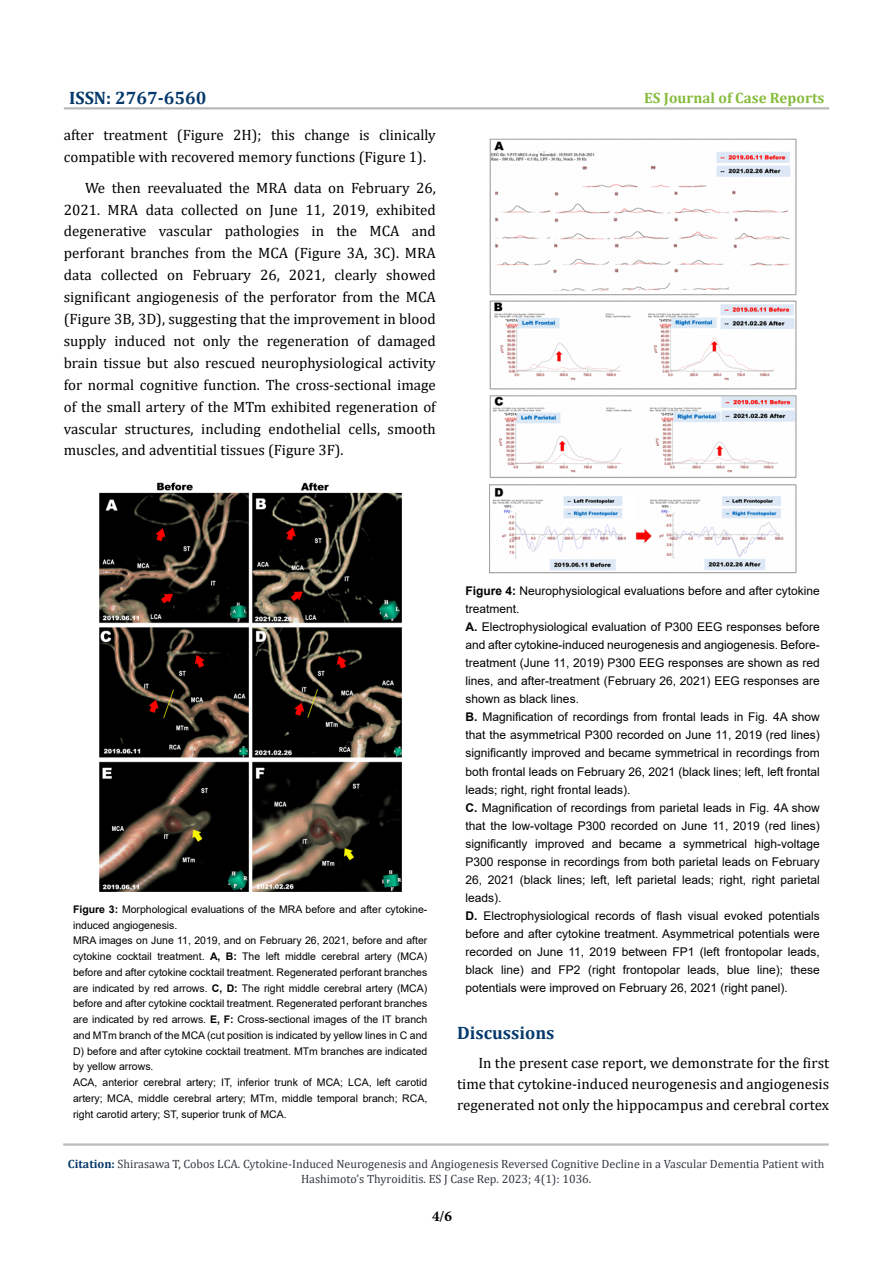
<style>
.page{position:relative;width:893px;height:1263px;background:#fff}
.page>*{position:absolute;margin:0;border:0;box-sizing:border-box;transform-origin:0 0}
.t1{font:700 18px "Cambria";color:#05396b}
.t2{font:15px/21.9px "Cambria";color:#000;text-align:justify}
.t3{font:700 15px "Cambria";color:#86bc3c}
.t4{font:700 15px "Minion Pro";color:#000}
.t5{font:12px/18px "Arial";color:#000}
.t6{font:12px/15px "Cambria";color:#343a40;text-align:center}
.t7{font:10.5px/15.8px "Arial";color:#000}
.s1{font-weight:700}
.s2{font-weight:700;color:#05396b}
</style>
<div class="page">
<hr style="left:63px;top:1144px;width:766px;height:1px;background:#000">
<hr style="left:63px;top:1145px;width:766px;height:1px;background:#000">
<hr style="left:64px;top:108px;width:765px;height:1px;background:#000">
<hr style="left:64px;top:109px;width:765px;height:1px;background:#000">
<img style="left:489px;top:138px;width:307px;height:435px">
<img style="left:99px;top:482px;width:303px;height:410px">
<h1 class="t1" style="left:69px;top:85px;width:139px">ISSN: 2767-6560</h1>
<p class="t3" style="left:644px;top:87px;width:182px">ES Journal of Case Reports</p>
<p class="t2" style="left:64px;top:124px;width:374px">after treatment (Figure 2H); this change is clinically compatible with recovered memory functions (Figure 1).</p>
<p class="t2" style="left:64px;top:176px;width:374px;text-indent:21px">We then reevaluated the MRA data on February 26, 2021. MRA data collected on June 11, 2019, exhibited degenerative vascular pathologies in the MCA and perforant branches from the MCA (Figure 3A, 3C). MRA data collected on February 26, 2021, clearly showed significant angiogenesis of the perforator from the MCA (Figure 3B, 3D), suggesting that the improvement in blood supply induced not only the regeneration of damaged brain tissue but also rescued neurophysiological activity for normal cognitive function. The cross-sectional image of the small artery of the MTm exhibited regeneration of vascular structures, including endothelial cells, smooth muscles, and adventitial tissues (Figure 3F).</p>
<p class="t7" style="left:73px;top:901px;width:356px"><span class="s1">Figure 3:</span> Morphological evaluations of the MRA before and after cytokine&shy;induced angiogenesis.<br>MRA images on June 11, 2019, and on February 26, 2021, before and after cytokine cocktail treatment. <span class="s1">A, B:</span> The left middle cerebral artery (MCA) before and after cytokine cocktail treatment. Regenerated perforant branches are indicated by red arrows. <span class="s1">C, D:</span> The right middle cerebral artery (MCA) before and after cytokine cocktail treatment. Regenerated perforant branches are indicated by red arrows. <span class="s1">E, F:</span> Cross-sectional images of the IT branch and MTm branch of the MCA (cut position is indicated by yellow lines in C and D) before and after cytokine cocktail treatment. MTm branches are indicated by yellow arrows.<br>ACA, anterior cerebral artery; IT, inferior trunk of MCA; LCA, left carotid artery; MCA, middle cerebral artery; MTm, middle temporal branch; RCA, right carotid artery; ST, superior trunk of MCA.</p>
<p class="t5" style="left:466px;top:582px;width:356px"><span class="s1">Figure 4:</span> Neurophysiological evaluations before and after cytokine treatment.<br><span class="s1">A.</span> Electrophysiological evaluation of P300 EEG responses before and after cytokine-induced neurogenesis and angiogenesis. Before&shy;treatment (June 11, 2019) P300 EEG responses are shown as red lines, and after-treatment (February 26, 2021) EEG responses are shown as black lines.<br><span class="s1">B.</span> Magnification of recordings from frontal leads in Fig. 4A show that the asymmetrical P300 recorded on June 11, 2019 (red lines) significantly improved and became symmetrical in recordings from both frontal leads on February 26, 2021 (black lines; left, left frontal leads; right, right frontal leads).<br><span class="s1">C.</span> Magnification of recordings from parietal leads in Fig. 4A show that the low-voltage P300 recorded on June 11, 2019 (red lines) significantly improved and became a symmetrical high-voltage P300 response in recordings from both parietal leads on February 26, 2021 (black lines; left, left parietal leads; right, right parietal leads).<br><span class="s1">D.</span> Electrophysiological records of flash visual evoked potentials before and after cytokine treatment. Asymmetrical potentials were recorded on June 11, 2019 between FP1 (left frontopolar leads, black line) and FP2 (right frontopolar leads, blue line); these potentials were improved on February 26, 2021 (right panel).</p>
<h1 class="t1" style="left:457px;top:1020px;width:99px">Discussions</h1>
<p class="t2" style="left:457px;top:1053px;width:374px;line-height:21px;text-indent:21px">In the present case report, we demonstrate for the first time that cytokine-induced neurogenesis and angiogenesis regenerated not only the hippocampus and cerebral cortex</p>
<p class="t6" style="left:68px;top:1156px;width:758px"><span class="s2">Citation:</span> Shirasawa T, Cobos LCA. Cytokine-Induced Neurogenesis and Angiogenesis Reversed Cognitive Decline in a Vascular Dementia Patient with<br>Hashimoto’s Thyroiditis. ES J Case Rep. 2023; 4(1): 1036.</p>
<p class="t4" style="left:432px;top:1205px;width:21px">4/6</p>
</div>
